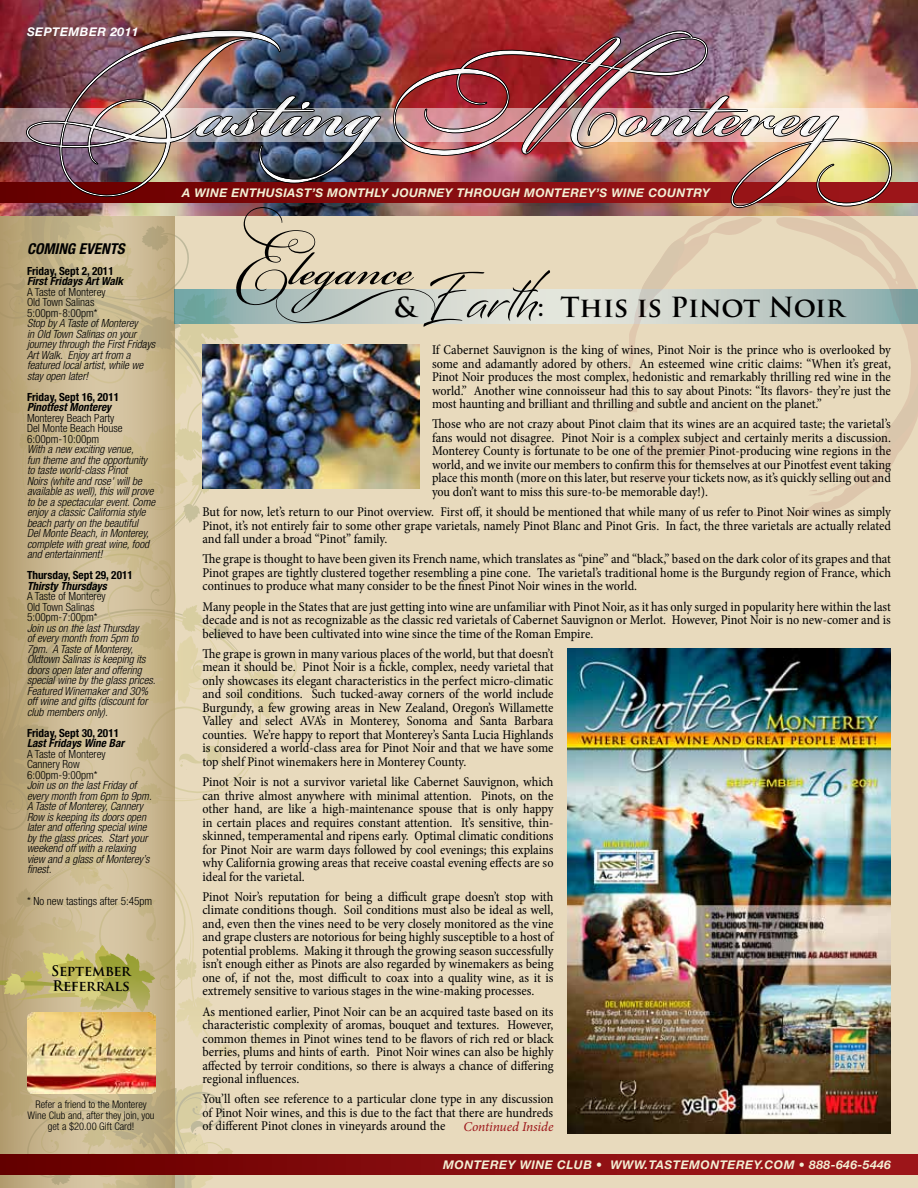
<style>
.page{position:relative;width:918px;height:1188px;background:#e8dabd}
.page>*{position:absolute;margin:0;border:0;box-sizing:border-box;transform-origin:0 0}
.t1{font:72px "Bickham Script Pro";color:#000}
.t2{font:60px "Bianca";letter-spacing:-.005em;color:#000}
.t3{font:700 27px "Trajan Pro";color:#000}
.t4{font:italic 700 condensed 15px "Helvetica Neue LT Std";color:#000}
.t5{font:700 14.25px/15px "Trajan Pro";letter-spacing:-.01em;color:#000}
.t6{font:condensed 13.5px/13.5px "Minion Pro";letter-spacing:-.005em;color:#000;text-align:justify}
.t7{font:italic 13.5px "Minion Pro";letter-spacing:-.01em;color:#9c1519}
.t8{font:italic 700 12px "Helvetica Neue LT Std";letter-spacing:.03em;color:#f3efd4}
.t9{font:italic 700 12px "Helvetica Neue LT Std";letter-spacing:.04em;color:#fff}
.t10{font:italic 300 condensed 11.25px/10.5px "Helvetica Neue LT Std";color:#000}
.t11{font:300 condensed 11.25px/10.5px "Helvetica Neue LT Std";color:#000}
.t12{font:700 condensed 11.25px "Helvetica Neue LT Std";color:#000}
.t13{font:italic 700 condensed 11.25px "Helvetica Neue LT Std";color:#000}
.t14{font:italic 700 condensed 11.25px "Helvetica Neue LT Std";letter-spacing:-.02em;color:#000}
.t15{font:300 condensed 10.5px/11.2px "Helvetica Neue LT Std";color:#000;text-align:center}
</style>
<div class="page">
<img style="left:0;top:0;width:918px;height:216px">
<svg style="left:0;top:108px;width:918px;height:34px;background:#cca89f"></svg>
<svg style="left:0;top:182px;width:918px;height:20px"></svg>
<svg style="left:297px;top:1154px;width:621px;height:20px;background:#8f1013"></svg>
<div style="left:26px;top:30px;width:866px;height:178px;background:#000;opacity:.5"></div>
<svg style="left:297px;top:290px;width:326px;height:33px;background:#d3d9d1"></svg>
<svg style="left:0;top:209px;width:297px;height:979px"></svg>
<img style="left:27px;top:1012px;width:128px;height:81px">
<img style="left:202px;top:344px;width:217px;height:144px">
<img style="left:567px;top:648px;width:324px;height:486px">
<svg style="left:742px;top:495px;width:116px;height:20px"></svg>
<svg style="left:623px;top:196px;width:295px;height:299px"></svg>
<p class="t9" style="left:27px;top:24px;width:36px">SEPTEM</p>
<p class="t9" style="left:80px;top:24px;width:60px">BER 2011</p>
<p class="t4" style="left:27px;top:239px;width:99px">Coming Events</p>
<p class="t12" style="left:27px;top:264px;width:88px">Friday, Sept 2, 2011</p>
<p class="t13" style="left:27px;top:274px;width:98px">First Fridays Art Walk</p>
<p class="t11" style="left:27px;top:286px;width:80px">A Taste of Monterey<br>Old Town Salinas<br>5:00pm-8:00pm*</p>
<p class="t10" style="left:27px;top:318px;width:130px">Stop by A Taste of Monterey<br>in Old Town Salinas on your journey through the First Fridays<br>Art Walk. Enjoy art from a featured local artist, while we stay open later!</p>
<p class="t12" style="left:27px;top:390px;width:94px">Friday, Sept 16, 2011</p>
<p class="t13" style="left:27px;top:400px;width:87px">Pinotfest Monterey</p>
<p class="t11" style="left:27px;top:412px;width:97px">Monterey Beach Party<br>Del Monte Beach House<br>6:00pm-10:00pm</p>
<p class="t10" style="left:27px;top:444px;width:130px">With a new exciting venue,<br>fun theme and the opportunity to taste world-class Pinot<br>Noirs (white and rose' will be available as well), this will prove to be a spectacular event. Come enjoy a classic California style beach party on the beautiful<br>Del Monte Beach, in Monterey, complete with great wine, food and entertainment!</p>
<p class="t12" style="left:27px;top:568px;width:107px">Thursday, Sept 29, 2011</p>
<p class="t14" style="left:27px;top:579px;width:82px">Thirsty Thursdays</p>
<p class="t11" style="left:27px;top:591px;width:80px">A Taste of Monterey<br>Old Town Salinas<br>5:00pm-7:00pm*</p>
<p class="t10" style="left:27px;top:623px;width:130px">Join us on the last Thursday<br>of every month from 5pm to<br>7pm. A Taste of Monterey,<br>Oldtown Salinas is keeping its doors open later and offering special wine by the glass prices.<br>Featured Winemaker and 30% off wine and gifts (discount for club members only).</p>
<p class="t12" style="left:27px;top:726px;width:94px">Friday, Sept 30, 2011</p>
<p class="t13" style="left:27px;top:736px;width:100px">Last Fridays Wine Bar</p>
<p class="t11" style="left:27px;top:748px;width:80px">A Taste of Monterey<br>Cannery Row<br>6:00pm-9:00pm*</p>
<p class="t10" style="left:27px;top:780px;width:126px">Join us on the last Friday of every month from 6pm to 9pm.<br>A Taste of Monterey, Cannery<br>Row is keeping its doors open later and offering special wine by the glass prices. Start your weekend off with a relaxing view and a glass of Monterey’s finest.</p>
<p class="t11" style="left:27px;top:895px;width:127px">* No new tastings after 5:45pm</p>
<p class="t5" style="left:51px;top:964px;width:81px">September<br>Referrals</p>
<p class="t15" style="left:28px;top:1098px;width:129px">Refer a friend to the Monterey<br>Wine Club and, after they join, you get a $20.00 Gift Card!</p>
<p class="t8" style="left:182px;top:185px;width:529px">A WINE ENTHUSIAST’S MONTHLY JOURNEY THROUGH MONTEREY’S WINE COUNTRY</p>
<h1 class="t1" style="left:226px;top:230px;width:64px">E</h1>
<h1 class="t1" style="left:289px;top:217px;width:126px">legance</h1>
<h2 class="t2" style="left:424px;top:258px;width:115px">Earth</h2>
<h1 class="t1" style="left:271px;top:256px;width:170px">•</h1>
<h3 class="t3" style="left:537px;top:291px;width:309px">: This is Pinot Noir</h3>
<h3 class="t3" style="left:394px;top:291px;width:24px">&amp;</h3>
<p class="t6" style="left:432px;top:343px;width:460px">If Cabernet Sauvignon is the king of wines, Pinot Noir is the prince who is overlooked by some and adamantly adored by others. An esteemed wine critic claims: “When it’s great, Pinot Noir produces the most complex, hedonistic and remarkably thrilling red wine in the world.” Another wine connoisseur had this to say about Pinots: “Its flavors- they’re just the most haunting and brilliant and thrilling and subtle and ancient on the planet.”</p>
<p class="t6" style="left:432px;top:417px;width:461px">Those who are not crazy about Pinot claim that its wines are an acquired taste; the varietal’s fans would not disagree. Pinot Noir is a complex subject and certainly merits a discussion.<br>Monterey County is fortunate to be one of the premier Pinot-producing wine regions in the world, and we invite our members to confirm this for themselves at our Pinotfest event taking place this month (more on this later, but reserve your tickets now, as it’s quickly selling out and you don’t want to miss this sure-to-be memorable day!).</p>
<p class="t6" style="left:202px;top:505px;width:690px">But for now, let’s return to our Pinot overview. First off, it should be mentioned that while many of us refer to Pinot Noir wines as simply Pinot, it’s not entirely fair to some other grape varietals, namely Pinot Blanc and Pinot Gris. In fact, the three varietals are actually related and fall under a broad “Pinot” family.</p>
<p class="t6" style="left:202px;top:552px;width:690px">The grape is thought to have been given its French name, which translates as “pine” and “black,” based on the dark color of its grapes and that Pinot grapes are tightly clustered together resembling a pine cone. The varietal’s traditional home is the Burgundy region of France, which continues to produce what many consider to be the finest Pinot Noir wines in the world.</p>
<p class="t6" style="left:202px;top:600px;width:690px">Many people in the States that are just getting into wine are unfamiliar with Pinot Noir, as it has only surged in popularity here within the last decade and is not as recognizable as the classic red varietals of Cabernet Sauvignon or Merlot. However, Pinot Noir is no new-comer and is believed to have been cultivated into wine since the time of the Roman Empire.</p>
<p class="t6" style="left:202px;top:647px;width:353px">The grape is grown in many various places of the world, but that doesn’t mean it should be. Pinot Noir is a fickle, complex, needy varietal that only showcases its elegant characteristics in the perfect micro-climatic and soil conditions. Such tucked-away corners of the world include Burgundy, a few growing areas in New Zealand, Oregon’s Willamette Valley and select AVA’s in Monterey, Sonoma and Santa Barbara counties. We’re happy to report that Monterey’s Santa Lucia Highlands is considered a world-class area for Pinot Noir and that we have some top shelf Pinot winemakers here in Monterey County.</p>
<p class="t6" style="left:202px;top:775px;width:353px">Pinot Noir is not a survivor varietal like Cabernet Sauvignon, which can thrive almost anywhere with minimal attention. Pinots, on the other hand, are like a high-maintenance spouse that is only happy in certain places and requires constant attention. It’s sensitive, thin&shy;skinned, temperamental and ripens early. Optimal climatic conditions for Pinot Noir are warm days followed by cool evenings; this explains why California growing areas that receive coastal evening effects are so ideal for the varietal.</p>
<p class="t6" style="left:202px;top:890px;width:353px">Pinot Noir’s reputation for being a difficult grape doesn’t stop with climate conditions though. Soil conditions must also be ideal as well, and, even then the vines need to be very closely monitored as the vine and grape clusters are notorious for being highly susceptible to a host of potential problems. Making it through the growing season successfully isn’t enough either as Pinots are also regarded by winemakers as being one of, if not the, most difficult to coax into a quality wine, as it is extremely sensitive to various stages in the wine-making processes.</p>
<p class="t6" style="left:202px;top:1005px;width:353px">As mentioned earlier, Pinot Noir can be an acquired taste based on its characteristic complexity of aromas, bouquet and textures. However, common themes in Pinot wines tend to be flavors of rich red or black berries, plums and hints of earth. Pinot Noir wines can also be highly affected by terroir conditions, so there is always a chance of differing regional influences.</p>
<p class="t6" style="left:202px;top:1092px;width:353px">You’ll often see reference to a particular clone type in any discussion of Pinot Noir wines, and this is due to the fact that there are hundreds of different Pinot clones in vineyards around the</p>
<p class="t7" style="left:463px;top:1117px;width:92px">Continued Inside</p>
<p class="t8" style="left:443px;top:1157px;width:180px">MONTEREY WINE CLUB • WWW</p>
<p class="t8" style="left:645px;top:1157px;width:248px">.TASTEMONTEREY.COM • 888-646-5446</p>
</div>
